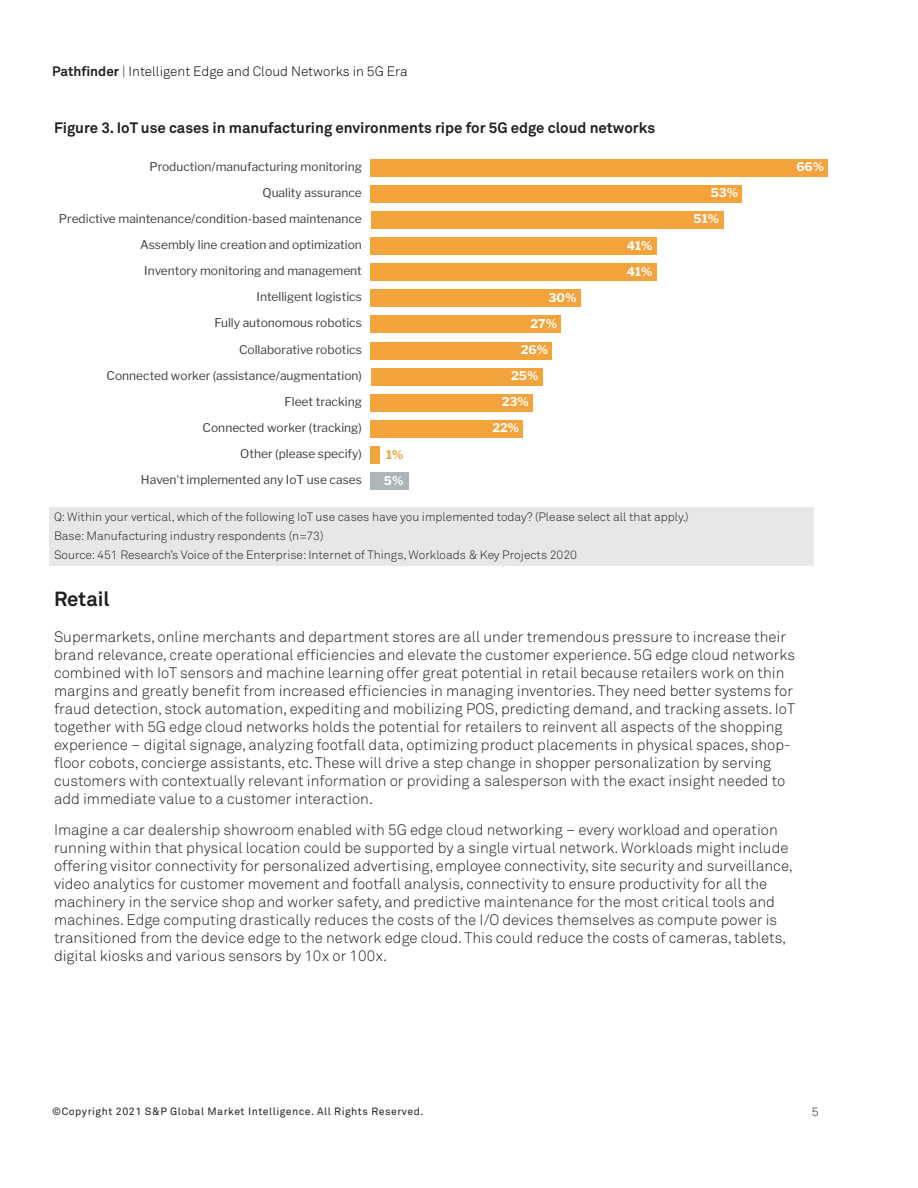
<style>
.page{position:relative;width:918px;height:1188px;background:#fff}
.page>*{position:absolute;margin:0;border:0;box-sizing:border-box;transform-origin:0 0}
.Heading_2{font:700 20.25px "Akkurat Pro";color:#231f20}
.t1{font:300 15px/18px "Akkurat Pro";color:#231f20}
.Exhibit_Title{font:700 15px "Akkurat Pro";color:#231f20}
.t2{font:300 13.5px "Akkurat Pro";color:#000}
.t3{font:12px/26.1px "Libre Franklin";color:#3e3e3f;text-align:right}
.Source{font:300 12px "Akkurat Pro";color:#231f20}
.Source_-_final_line{font:300 12px "Akkurat Pro";color:#231f20}
.t4{font:700 12px/26.1px "Libre Franklin";color:#fff}
.t5{font:700 12px/26.1px "Libre Franklin";color:#f3a33c}
.t6{font:10.5px "Akkurat Pro";letter-spacing:.05em;color:#231f20}
.s1{font-weight:700;color:#231f20}
.s2{color:#231f20}
.s3{color:#fff}
</style>
<div class="page">
<div style="left:50px;top:507px;width:764px;height:21px;background:#e6e7e9"></div>
<div style="left:50px;top:526px;width:764px;height:21px;background:#e6e7e9"></div>
<div style="left:50px;top:545px;width:764px;height:21px;background:#e6e7e9"></div>
<div style="left:371px;top:159px;width:457px;height:18px;background:#f3a33c"></div>
<div style="left:371px;top:185px;width:371px;height:17px;background:#f3a33c"></div>
<div style="left:371px;top:211px;width:352px;height:17px;background:#f3a33c"></div>
<div style="left:371px;top:237px;width:286px;height:18px;background:#f3a33c"></div>
<div style="left:371px;top:263px;width:286px;height:18px;background:#f3a33c"></div>
<div style="left:371px;top:290px;width:210px;height:17px;background:#f3a33c"></div>
<div style="left:371px;top:315px;width:190px;height:18px;background:#f3a33c"></div>
<div style="left:371px;top:342px;width:181px;height:17px;background:#f3a33c"></div>
<div style="left:371px;top:368px;width:171px;height:18px;background:#f3a33c"></div>
<div style="left:371px;top:394px;width:162px;height:18px;background:#f3a33c"></div>
<div style="left:371px;top:420px;width:152px;height:17px;background:#f3a33c"></div>
<div style="left:371px;top:446px;width:9px;height:18px;background:#f3a33c"></div>
<div style="left:371px;top:472px;width:38px;height:18px;background:#acb5b7"></div>
<p class="t2" style="left:52px;top:63px;width:357px"><span class="s1">Pathfinder</span> <span class="s2">|</span> Intelligent Edge and Cloud Networks in 5G Era</p>
<p class="Exhibit_Title" style="left:54px;top:119px;width:603px">Figure 3. IoT use cases in manufacturing environments ripe for 5G edge cloud networks</p>
<p class="t3" style="left:59px;top:153px;width:305px">Production/manufacturing monitoring<br>Quality assurance<br>Predictive maintenance/condition-based maintenance<br>Assembly line creation and optimization<br>Inventory monitoring and management<br>Intelligent logistics<br>Fully autonomous robotics<br>Collaborative robotics<br>Connected worker (assistance/augmentation)<br>Fleet tracking<br>Connected worker (tracking)<br>Other (please specify)<br>Haven't implemented any IoT use cases</p>
<p class="t5" style="left:384px;top:441px;width:21px">1%<br><span class="s3">5%</span></p>
<p class="t4" style="left:549px;top:284px;width:29px">30%</p>
<p class="t4" style="left:531px;top:311px;width:28px">27%</p>
<p class="t4" style="left:521px;top:337px;width:29px">26%</p>
<p class="t4" style="left:511px;top:363px;width:29px">25%</p>
<p class="t4" style="left:502px;top:389px;width:29px">23%</p>
<p class="t4" style="left:492px;top:415px;width:28px">22%</p>
<p class="t4" style="left:627px;top:232px;width:27px">41%<br>41%</p>
<p class="t4" style="left:694px;top:180px;width:46px;text-indent:17px">53%<br>51%</p>
<p class="t4" style="left:796px;top:154px;width:29px">66%</p>
<p class="Source" style="left:54px;top:510px;width:636px">Q: Within your vertical, which of the following IoT use cases have you implemented today? (Please select all that apply.)</p>
<p class="Source" style="left:54px;top:529px;width:271px">Base: Manufacturing industry respondents (n=73)</p>
<p class="Source_-_final_line" style="left:54px;top:548px;width:525px">Source: 451 Research’s Voice of the Enterprise: Internet of Things, Workloads &amp; Key Projects 2020</p>
<p class="Heading_2" style="left:54px;top:586px;width:57px">Retail</p>
<p class="t1" style="left:54px;top:628px;width:743px">Supermarkets, online merchants and department stores are all under tremendous pressure to increase their brand relevance, create operational efficiencies and elevate the customer experience. 5G edge cloud networks combined with IoT sensors and machine learning offer great potential in retail because retailers work on thin margins and greatly benefit from increased efficiencies in managing inventories. They need better systems for fraud detection, stock automation, expediting and mobilizing POS, predicting demand, and tracking assets. IoT together with 5G edge cloud networks holds the potential for retailers to reinvent all aspects of the shopping experience – digital signage, analyzing footfall data, optimizing product placements in physical spaces, shop&shy;floor cobots, concierge assistants, etc. These will drive a step change in shopper personalization by serving customers with contextually relevant information or providing a salesperson with the exact insight needed to add immediate value to a customer interaction.</p>
<p class="t1" style="left:54px;top:821px;width:740px">Imagine a car dealership showroom enabled with 5G edge cloud networking – every workload and operation running within that physical location could be supported by a single virtual network. Workloads might include offering visitor connectivity for personalized advertising, employee connectivity, site security and surveillance, video analytics for customer movement and footfall analysis, connectivity to ensure productivity for all the machinery in the service shop and worker safety, and predictive maintenance for the most critical tools and machines. Edge computing drastically reduces the costs of the I/O devices themselves as compute power is transitioned from the device edge to the network edge cloud. This could reduce the costs of cameras, tablets, digital kiosks and various sensors by 10x or 100x.</p>
<p class="t6" style="left:52px;top:1105px;width:373px">©Copyright 2021 S&amp;P Global Market Intelligence. All Rights Reserved.</p>
<p class="Source" style="left:812px;top:1105px;width:8px">5</p>
</div>
